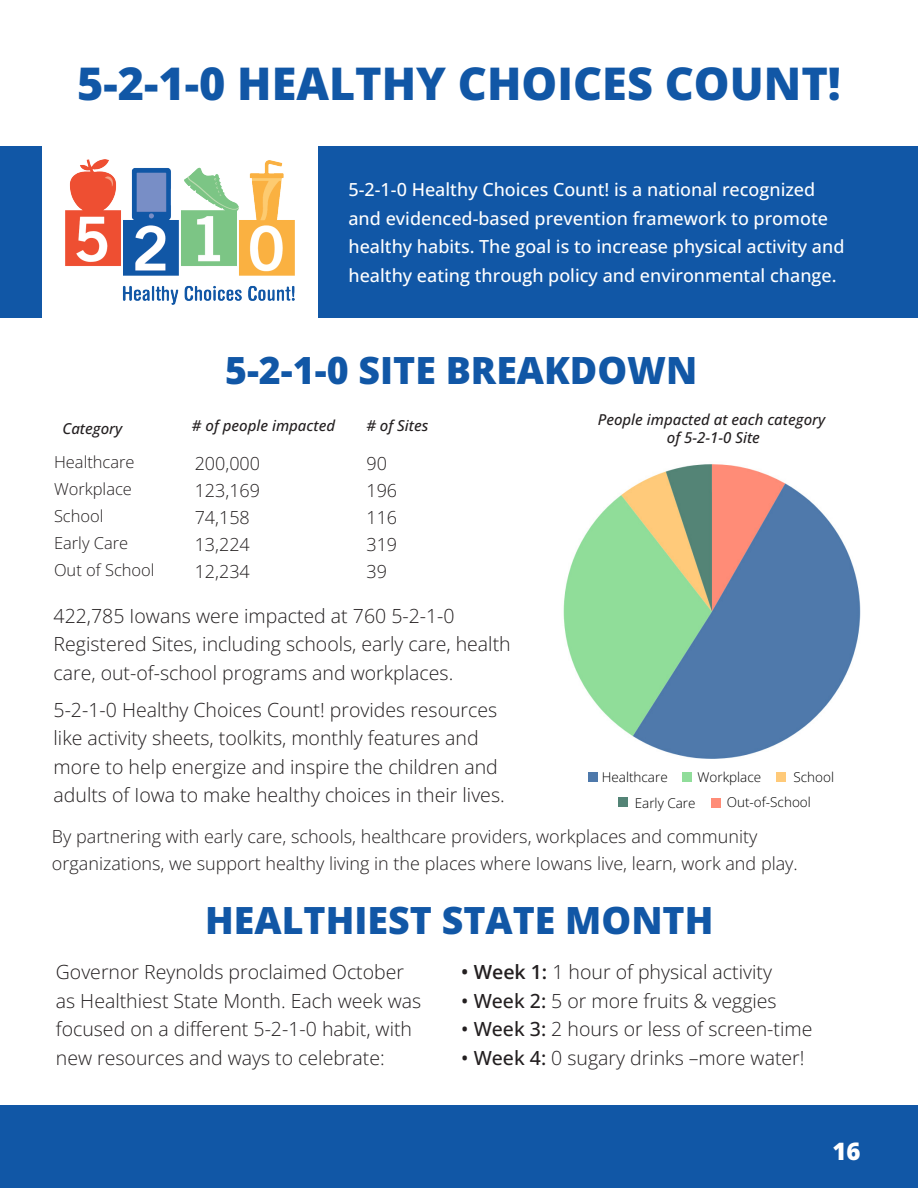
<style>
.page{position:relative;width:918px;height:1188px;background:#fff}
.page>*{position:absolute;margin:0;border:0;box-sizing:border-box;transform-origin:0 0}
.t1{font:800 45px "Open Sans";color:#1157a6}
.t2{font:800 37.5px "Open Sans";color:#1157a6}
.t3{font:800 24px "Open Sans";color:#fff}
.t4{font:300 19.5px/28.5px "Open Sans";color:#231f20}
.t5{font:300 18px/27px "Open Sans";color:#231f20}
.t6{font:500 18px/28.5px "Open Sans";color:#fff}
.t7{font:300 16.5px "Open Sans";color:#231f20}
.t8{font:italic 500 15px "Open Sans";color:#231f20}
.t9{font:300 13.5px "Open Sans";color:#000}
.s1{font-weight:600}
.s2{font-weight:500}
</style>
<div class="page">
<div style="left:318px;top:147px;width:600px;height:171px;background:#1157a6"></div>
<div style="left:0;top:1105px;width:918px;height:83px;background:#1157a6"></div>
<img style="left:65px;top:159px;width:229px;height:146px">
<img style="left:563px;top:464px;width:298px;height:295px">
<div style="left:0;top:147px;width:41px;height:171px;background:#1157a6"></div>
<div style="left:712px;top:798px;width:9px;height:9px;background:#ff8c77"></div>
<div style="left:588px;top:772px;width:9px;height:10px;background:#4e79ab"></div>
<div style="left:682px;top:772px;width:9px;height:10px;background:#90dd9a"></div>
<div style="left:776px;top:772px;width:10px;height:10px;background:#ffca79"></div>
<div style="left:618px;top:797px;width:10px;height:10px;background:#538476"></div>
<p class="t1" style="left:77px;top:49px;width:765px">5-2-1-0 HEALTHY CHOICES COUNT!</p>
<p class="t6" style="left:348px;top:175px;width:498px">5-2-1-0 Healthy Choices Count! is a national recognized and evidenced-based prevention framework to promote healthy habits. The goal is to increase physical activity and healthy eating through policy and environmental change.</p>
<p class="t2" style="left:225px;top:341px;width:474px">5-2-1-0 SITE BREAKDOWN</p>
<p class="t8" style="left:62px;top:419px;width:61px">Category</p>
<p class="t8" style="left:192px;top:416px;width:145px"># of people impacted</p>
<p class="t8" style="left:366px;top:416px;width:64px"># of Sites</p>
<p class="t7" style="left:54px;top:451px;width:82px">Healthcare</p>
<p class="t7" style="left:54px;top:478px;width:79px">Workplace</p>
<p class="t7" style="left:54px;top:505px;width:51px">School</p>
<p class="t7" style="left:54px;top:532px;width:76px">Early Care</p>
<p class="t7" style="left:54px;top:559px;width:102px">Out of School</p>
<p class="t5" style="left:195px;top:449px;width:67px">200,000</p>
<p class="t5" style="left:195px;top:476px;width:67px">123,169</p>
<p class="t5" style="left:195px;top:503px;width:57px">74,158</p>
<p class="t5" style="left:195px;top:530px;width:57px">13,224</p>
<p class="t5" style="left:195px;top:557px;width:57px">12,234</p>
<p class="t5" style="left:366px;top:449px;width:22px">90</p>
<p class="t5" style="left:366px;top:476px;width:32px">196</p>
<p class="t5" style="left:366px;top:503px;width:32px">116</p>
<p class="t5" style="left:366px;top:530px;width:32px">319</p>
<p class="t5" style="left:366px;top:557px;width:22px">39</p>
<p class="t4" style="left:54px;top:601px;width:459px">422,785 Iowans were impacted at 760 5-2-1-0<br>Registered Sites, including schools, early care, health care, out-of-school programs and workplaces.</p>
<p class="t4" style="left:54px;top:695px;width:453px">5-2-1-0 Healthy Choices Count! provides resources like activity sheets, toolkits, monthly features and more to help energize and inspire the children and adults of Iowa to make healthy choices in their lives.</p>
<p class="t8" style="left:598px;top:409px;width:229px">People impacted at each category</p>
<p class="t8" style="left:667px;top:427px;width:95px">of 5-2-1-0 Site</p>
<p class="t9" style="left:602px;top:767px;width:68px">Healthcare</p>
<p class="t9" style="left:697px;top:767px;width:65px">Workplace</p>
<p class="t9" style="left:794px;top:767px;width:42px">School</p>
<p class="t9" style="left:727px;top:793px;width:86px">Out-of-School</p>
<p class="t9" style="left:635px;top:794px;width:62px">Early Care</p>
<p class="t5" style="left:52px;top:823px;width:747px">By partnering with early care, schools, healthcare providers, workplaces and community organizations, we support healthy living in the places where Iowans live, learn, work and play.</p>
<p class="t2" style="left:205px;top:892px;width:510px">HEALTHIEST STATE MONTH</p>
<p class="t4" style="left:56px;top:957px;width:367px">Governor Reynolds proclaimed October as Healthiest State Month. Each week was focused on a different 5-2-1-0 habit, with new resources and ways to celebrate:</p>
<p class="t4" style="left:461px;top:958px;width:312px"><span class="s1">• Week 1:</span> 1 hour of physical activity</p>
<p class="t4" style="left:461px;top:986px;width:317px"><span class="s2">• Week 2:</span> 5 or more fruits &amp; veggies</p>
<p class="t4" style="left:461px;top:1015px;width:353px"><span class="s2">• Week 3:</span> 2 hours or less of screen-time</p>
<p class="t4" style="left:461px;top:1043px;width:345px"><span class="s2">• Week 4:</span> 0 sugary drinks –more water!</p>
<p class="t3" style="left:832px;top:1133px;width:30px">16</p>
</div>
